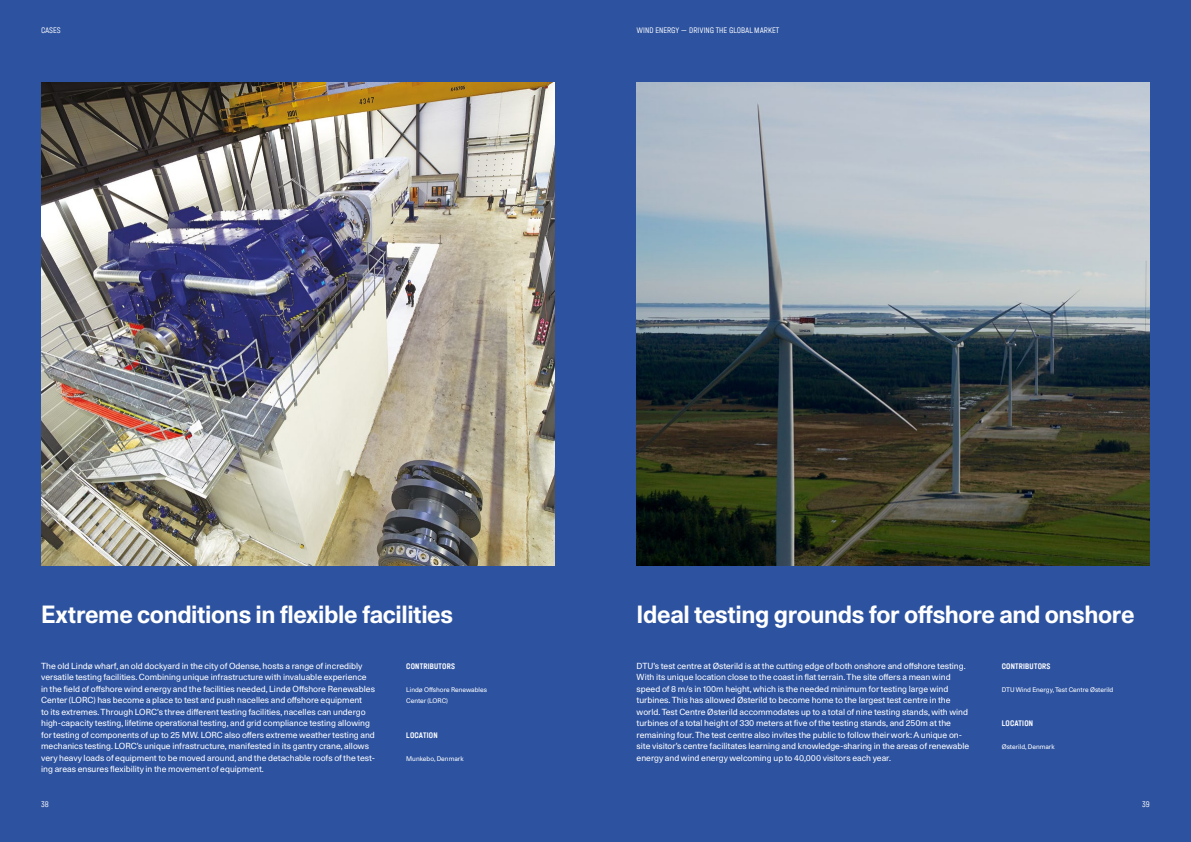
<style>
.page{position:relative;width:1191px;height:842px;background:#fff}
.page>*{position:absolute;margin:0;border:0;box-sizing:border-box;transform-origin:0 0}
.t1{font:700 24px "Unica 77 LL";letter-spacing:-.015em;color:#fff}
.t2{font:8.5px/11.5px "Unica 77 LL";color:#fff}
.t3{font:300 8.5px "Halvar Eng";color:#fff}
.t4{font:500 8.5px "Halvar Eng";letter-spacing:.02em;color:#fff}
.t5{font:6.5px/11.5px "Unica 77 LL";color:#fff}
</style>
<div class="page">
<div style="left:0;top:0;width:595px;height:842px;background:#2c52a0"></div>
<div style="left:595px;top:0;width:596px;height:842px;background:#2c52a0"></div>
<img style="left:41px;top:82px;width:514px;height:483px">
<img style="left:636px;top:82px;width:513px;height:483px">
<p class="t3" style="left:41px;top:25px;width:21px">CASES</p>
<p class="t3" style="left:636px;top:25px;width:144px">WIND ENERGY — DRIVING THE GLOBAL MARKET</p>
<h1 class="t1" style="left:41px;top:598px;width:413px">Extreme conditions in flexible facilities</h1>
<h1 class="t1" style="left:636px;top:598px;width:499px">Ideal testing grounds for offshore and onshore</h1>
<p class="t4" style="left:406px;top:661px;width:50px">CONTRIBUTORS</p>
<p class="t5" style="left:406px;top:684px;width:82px">Lindø Offshore Renewables<br>Center (LORC)</p>
<p class="t4" style="left:406px;top:730px;width:33px">LOCATION</p>
<p class="t5" style="left:406px;top:753px;width:59px">Munkebo, Denmark</p>
<p class="t2" style="left:636px;top:660px;width:334px">DTU’s test centre at Østerild is at the cutting edge of both onshore and offshore testing.<br>With its unique location close to the coast in flat terrain. The site offers a mean wind speed of 8 m/s in 100m height, which is the needed minimum for testing large wind turbines. This has allowed Østerild to become home to the largest test centre in the world. Test Centre Østerild accommodates up to a total of nine testing stands, with wind turbines of a total height of 330 meters at five of the testing stands, and 250m at the remaining four. The test centre also invites the public to follow their work: A unique on&shy;site visitor’s centre facilitates learning and knowledge-sharing in the areas of renewable energy and wind energy welcoming up to 40,000 visitors each year.</p>
<p class="t2" style="left:41px;top:660px;width:335px">The old Lindø wharf, an old dockyard in the city of Odense, hosts a range of incredibly versatile testing facilities. Combining unique infrastructure with invaluable experience in the field of offshore wind energy and the facilities needed, Lindø Offshore Renewables Center (LORC) has become a place to test and push nacelles and offshore equipment<br>to its extremes. Through LORC’s three different testing facilities, nacelles can undergo high-capacity testing, lifetime operational testing, and grid compliance testing allowing for testing of components of up to 25 MW. LORC also offers extreme weather testing and mechanics testing. LORC’s unique infrastructure, manifested in its gantry crane, allows very heavy loads of equipment to be moved around, and the detachable roofs of the test&shy;ing areas ensures flexibility in the movement of equipment.</p>
<p class="t4" style="left:1001px;top:661px;width:50px">CONTRIBUTORS</p>
<p class="t5" style="left:1001px;top:684px;width:113px">DTU Wind Energy, Test Centre Østerild</p>
<p class="t4" style="left:1001px;top:718px;width:33px">LOCATION</p>
<p class="t5" style="left:1001px;top:741px;width:54px">Østerild, Denmark</p>
<p class="t3" style="left:41px;top:799px;width:9px">38</p>
<p class="t3" style="left:1142px;top:799px;width:9px">39</p>
</div>
